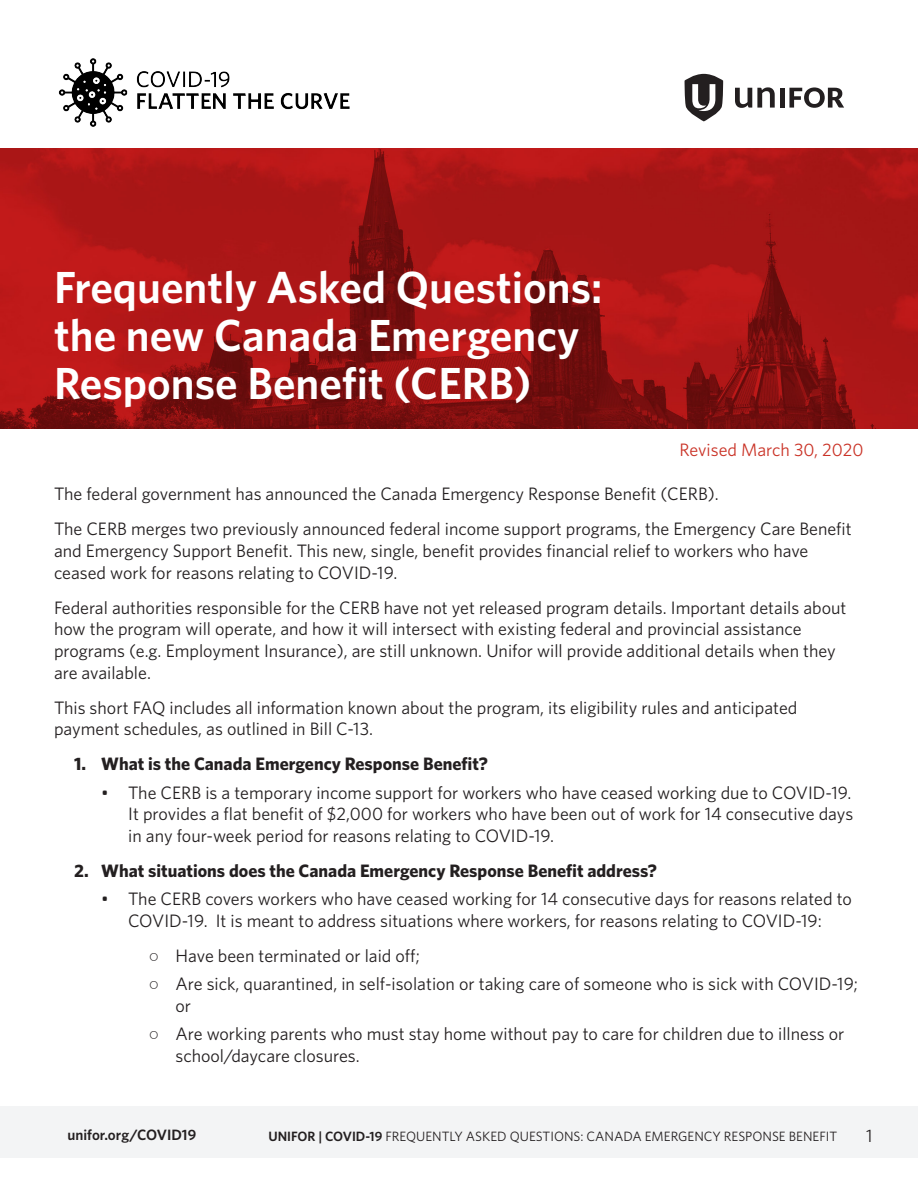
<style>
.page{position:relative;width:918px;height:1188px;background:#fff}
.page>*{position:absolute;margin:0;border:0;box-sizing:border-box;transform-origin:0 0}
.InfoSheet_Header_Hea{font:600 45px/48px "Whitney";color:#fff}
.InfoSheet_Body_BodyT{font:18px/21.6px "Whitney";color:#231f20}
.t1{font:700 18px "Whitney";color:#231f20}
.InfoSheet_Date{font:18px "Whitney";color:#ca3327}
.t2{font:600 15px "Whitney";color:#231f20}
.t3{font:13.5px "Whitney";color:#231f20}
.s1{font-family:"Times New Roman"}
.s2{font-weight:600}
</style>
<div class="page">
<div style="left:0;top:1107px;width:918px;height:51px;background:#f3f4f5"></div>
<img style="left:58px;top:58px;width:292px;height:69px">
<svg style="left:684px;top:74px;width:39px;height:47px"></svg>
<svg style="left:735px;top:87px;width:40px;height:21px"></svg>
<svg style="left:789px;top:87px;width:55px;height:21px"></svg>
<hr style="left:780px;top:88px;width:4px;height:20px;background:#231f20">
<img style="left:0;top:148px;width:918px;height:281px">
<p class="InfoSheet_Header_Hea" style="left:54px;top:262px;width:550px">Frequently Asked Questions: the new Canada Emergency<br>Response Benefit (CERB)</p>
<p class="InfoSheet_Date" style="left:680px;top:438px;width:185px">Revised March 30, 2020</p>
<p class="InfoSheet_Body_BodyT" style="left:54px;top:483px;width:666px">The federal government has announced the Canada Emergency Response Benefit (CERB).</p>
<p class="InfoSheet_Body_BodyT" style="left:54px;top:518px;width:799px">The CERB merges two previously announced federal income support programs, the Emergency Care Benefit and Emergency Support Benefit. This new, single, benefit provides financial relief to workers who have ceased work for reasons relating to COVID-19.</p>
<p class="InfoSheet_Body_BodyT" style="left:54px;top:596px;width:794px">Federal authorities responsible for the CERB have not yet released program details. Important details about how the program will operate, and how it will intersect with existing federal and provincial assistance programs (e.g. Employment Insurance), are still unknown. Unifor will provide additional details when they are available.</p>
<p class="InfoSheet_Body_BodyT" style="left:54px;top:696px;width:745px">This short FAQ includes all information known about the program, its eligibility rules and anticipated payment schedules, as outlined in Bill C-13.</p>
<p class="t1" style="left:74px;top:752px;width:415px">1. What is the Canada Emergency Response Benefit?</p>
<p class="InfoSheet_Body_BodyT" style="left:128px;top:781px;width:727px;text-align:justify;text-indent:-27px">• The CERB is a temporary income support for workers who have ceased working due to COVID-19.<br>It provides a flat benefit of $2,000 for workers who have been out of work for 14 consecutive days in any four-week period for reasons relating to COVID-19.</p>
<p class="t1" style="left:74px;top:859px;width:584px">2. What situations does the Canada Emergency Response Benefit address?</p>
<p class="InfoSheet_Body_BodyT" style="left:101px;top:888px;width:752px;text-align:center">• The CERB covers workers who have ceased working for 14 consecutive days for reasons related to<br>COVID-19. It is meant to address situations where workers, for reasons relating to COVID-19:</p>
<p class="InfoSheet_Body_BodyT" style="left:148px;top:945px;width:273px"><span class="s1">○</span> Have been terminated or laid off;</p>
<p class="InfoSheet_Body_BodyT" style="left:176px;top:973px;width:684px;text-indent:-27px"><span class="s1">○</span> Are sick, quarantined, in self-isolation or taking care of someone who is sick with COVID-19; or</p>
<p class="InfoSheet_Body_BodyT" style="left:176px;top:1023px;width:670px;text-indent:-27px"><span class="s1">○</span> Are working parents who must stay home without pay to care for children due to illness or school/daycare closures.</p>
<p class="t2" style="left:68px;top:1125px;width:130px">unifor.org/COVID19</p>
<p class="t3" style="left:268px;top:1128px;width:570px"><span class="s2">UNIFOR | COVID-19</span> FREQUENTLY ASKED QUESTIONS: CANADA EMERGENCY RESPONSE BENEFIT</p>
<p class="InfoSheet_Body_BodyT" style="left:866px;top:1124px;width:8px">1</p>
</div>
